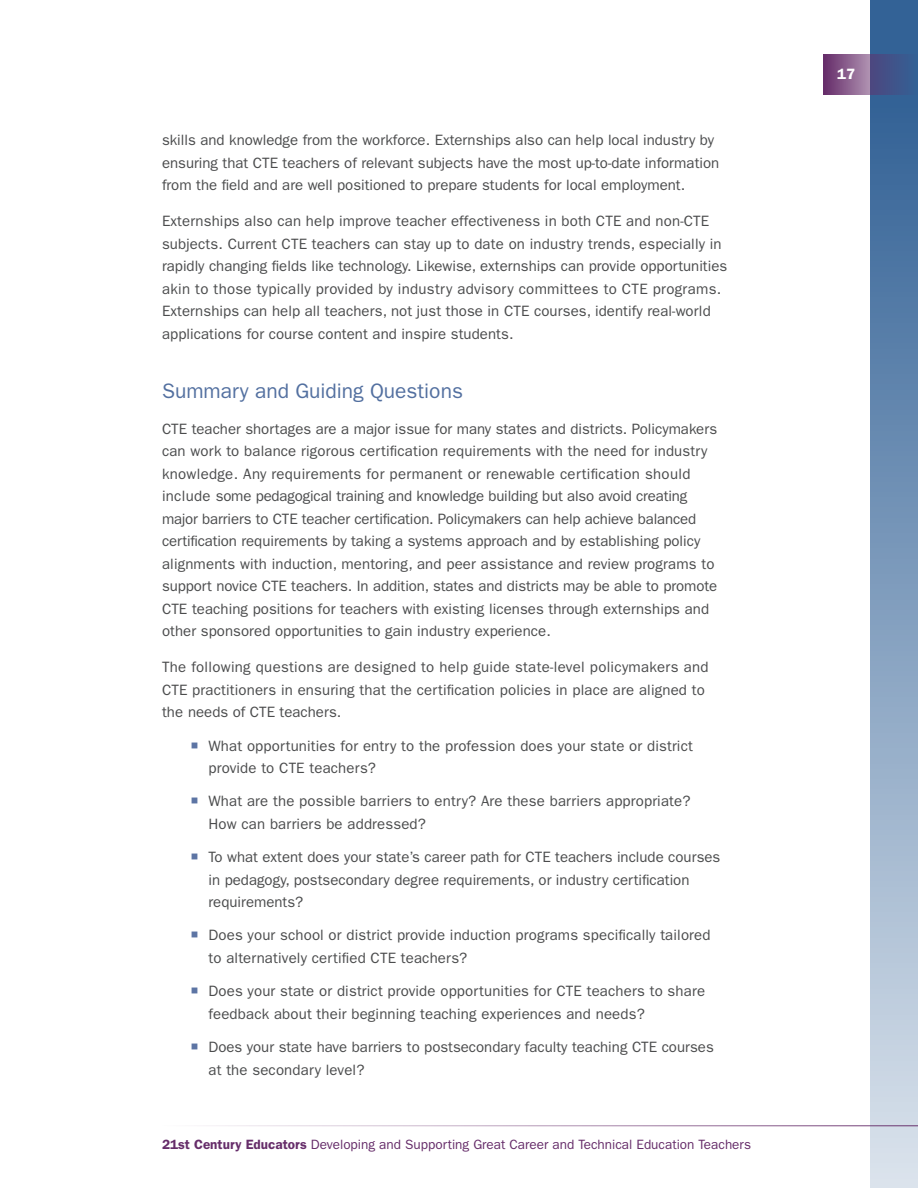
<style>
.page{position:relative;width:918px;height:1188px;background:#fff}
.page>*{position:absolute;margin:0;border:0;box-sizing:border-box;transform-origin:0 0}
.Subhead_2{font:21px "ITC Franklin Gothic Std";color:#5370a0}
.Paragraph{font:15px/22.5px "ITC Franklin Gothic Std";letter-spacing:.005em;color:#4b4c4d}
.t1{font:600 15px "ITC Franklin Gothic Std";color:#fff}
.t2{font:13.5px "ITC Franklin Gothic Std";color:#662d6a}
.s1{color:#5d75a4}
.s2{font-weight:600}
</style>
<div class="page">
<div style="left:870px;top:0;width:48px;height:1188px;background:linear-gradient(to bottom,#26588f,#dae2ec)"></div>
<hr style="left:162px;top:1125px;width:756px;height:1px;background:#662d6a">
<svg style="left:823px;top:54px;width:95px;height:40px;background:#64588b"></svg>
<p class="Paragraph" style="left:162px;top:129px;width:559px">skills and knowledge from the workforce. Externships also can help local industry by ensuring that CTE teachers of relevant subjects have the most up-to-date information from the field and are well positioned to prepare students for local employment.</p>
<p class="Paragraph" style="left:162px;top:210px;width:567px">Externships also can help improve teacher effectiveness in both CTE and non-CTE subjects. Current CTE teachers can stay up to date on industry trends, especially in rapidly changing fields like technology. Likewise, externships can provide opportunities akin to those typically provided by industry advisory committees to CTE programs.<br>Externships can help all teachers, not just those in CTE courses, identify real-world applications for course content and inspire students.</p>
<p class="Subhead_2" style="left:162px;top:379px;width:302px">Summary and Guiding Questions</p>
<p class="Paragraph" style="left:162px;top:418px;width:557px">CTE teacher shortages are a major issue for many states and districts. Policymakers can work to balance rigorous certification requirements with the need for industry knowledge. Any requirements for permanent or renewable certification should include some pedagogical training and knowledge building but also avoid creating major barriers to CTE teacher certification. Policymakers can help achieve balanced certification requirements by taking a systems approach and by establishing policy alignments with induction, mentoring, and peer assistance and review programs to support novice CTE teachers. In addition, states and districts may be able to promote CTE teaching positions for teachers with existing licenses through externships and other sponsored opportunities to gain industry experience.</p>
<p class="Paragraph" style="left:162px;top:656px;width:548px">The following questions are designed to help guide state-level policymakers and<br>CTE practitioners in ensuring that the certification policies in place are aligned to the needs of CTE teachers.</p>
<p class="Paragraph" style="left:208px;top:734px;width:486px;text-indent:-18px"><span class="s1">○</span> What opportunities for entry to the profession does your state or district provide to CTE teachers?</p>
<p class="Paragraph" style="left:208px;top:790px;width:484px;text-indent:-18px"><span class="s1">○</span> What are the possible barriers to entry? Are these barriers appropriate?<br>How can barriers be addressed?</p>
<p class="Paragraph" style="left:208px;top:846px;width:513px;text-indent:-18px"><span class="s1">○</span> To what extent does your state’s career path for CTE teachers include courses in pedagogy, postsecondary degree requirements, or industry certification requirements?</p>
<p class="Paragraph" style="left:208px;top:924px;width:504px;text-indent:-18px"><span class="s1">○</span> Does your school or district provide induction programs specifically tailored to alternatively certified CTE teachers?</p>
<p class="Paragraph" style="left:208px;top:980px;width:498px;text-indent:-18px"><span class="s1">○</span> Does your state or district provide opportunities for CTE teachers to share feedback about their beginning teaching experiences and needs?</p>
<p class="Paragraph" style="left:208px;top:1036px;width:507px;text-indent:-18px"><span class="s1">○</span> Does your state have barriers to postsecondary faculty teaching CTE courses at the secondary level?</p>
<p class="t2" style="left:162px;top:1137px;width:591px"><span class="s2">21st Century Educators</span> Developing and Supporting Great Career and Technical Education Teachers</p>
<p class="t1" style="left:837px;top:65px;width:19px">17</p>
</div>
